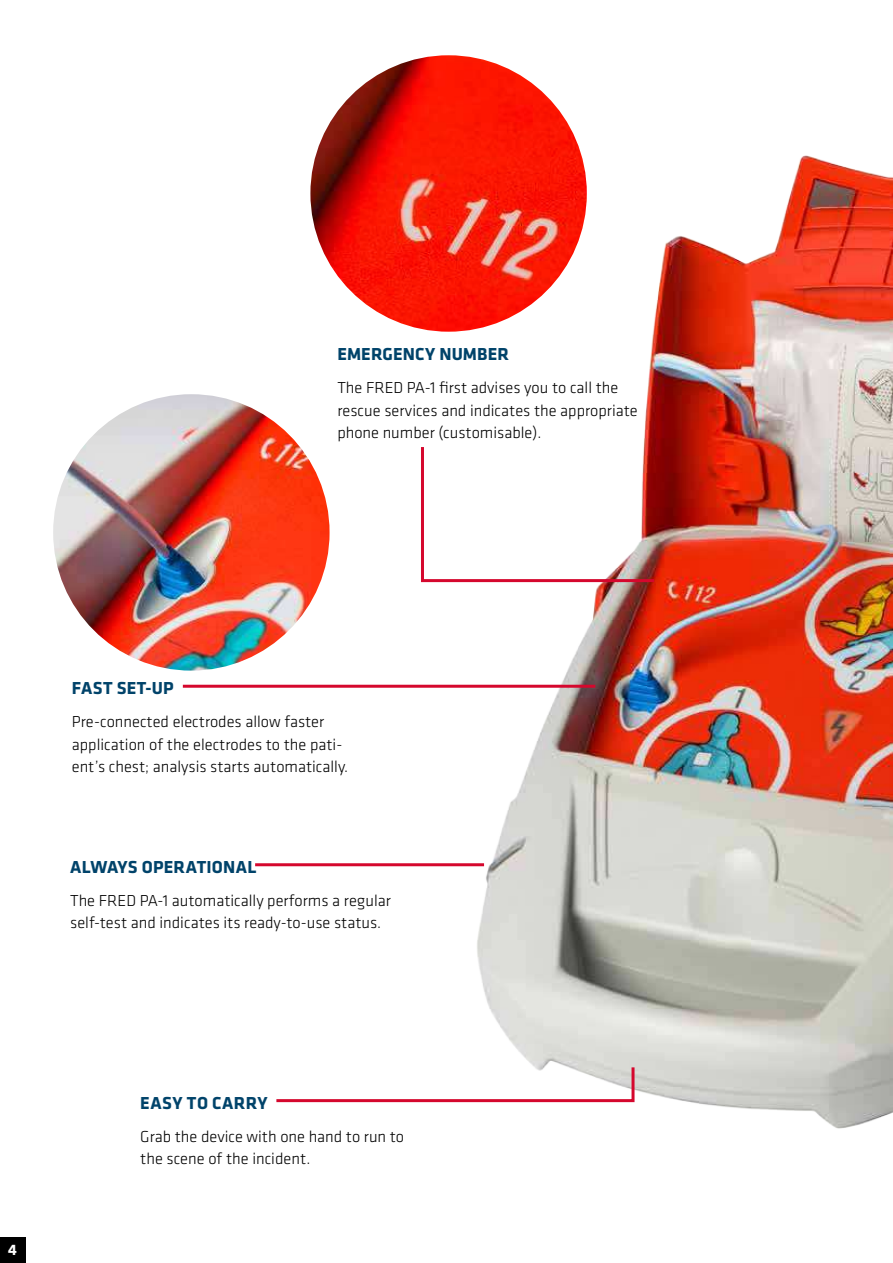
<style>
.page{position:relative;width:893px;height:1263px;background:#fff}
.page>*{position:absolute;margin:0;border:0;box-sizing:border-box;transform-origin:0 0}
.t1{font:700 18px "Klavika";letter-spacing:.005em;color:#00436a}
.t2{font:700 18px "Klavika";letter-spacing:.03em;color:#00436a}
.t3{font:300 16.5px/22.5px "Klavika";color:#000}
.t4{font:700 15.75px "Klavika";color:#fff}
</style>
<div class="page">
<div style="left:0;top:1237px;width:25px;height:26px;background:#000"></div>
<img style="left:423px;top:127px;width:470px;height:1002px">
<svg style="left:421px;top:444px;width:236px;height:140px"></svg>
<img style="left:310px;top:55px;width:277px;height:277px;border-radius:138px">
<img style="left:53px;top:394px;width:277px;height:277px;border-radius:138px">
<hr style="left:183px;top:685px;width:412px;height:3px;background:#d5072d">
<hr style="left:255px;top:863px;width:229px;height:3px;background:#d5072d">
<svg style="left:276px;top:1064px;width:360px;height:39px"></svg>
<p class="t1" style="left:337px;top:347px;width:173px">EMERGENCY NUMBER</p>
<p class="t3" style="left:337px;top:377px;width:302px">The FRED PA-1 irst advises you to call the rescue services and indicates the appropriate phone number (customisable).</p>
<p class="t1" style="left:72px;top:682px;width:103px">FAST SET-UP</p>
<p class="t3" style="left:72px;top:711px;width:278px">Pre-connected electrodes allow faster application of the electrodes to the pati&shy;ent’s chest; analysis starts automatically.</p>
<p class="t1" style="left:70px;top:860px;width:188px">ALWAYS OPERATIONAL</p>
<p class="t3" style="left:70px;top:890px;width:322px">The FRED PA-1 automatically performs a regular self-test and indicates its ready-to-use status.</p>
<p class="t4" style="left:8px;top:1244px;width:10px">4</p>
<p class="t2" style="left:140px;top:1096px;width:129px">EASY TO CARRY</p>
<p class="t3" style="left:140px;top:1126px;width:265px">Grab the device with one hand to run to the scene of the incident.</p>
</div>
